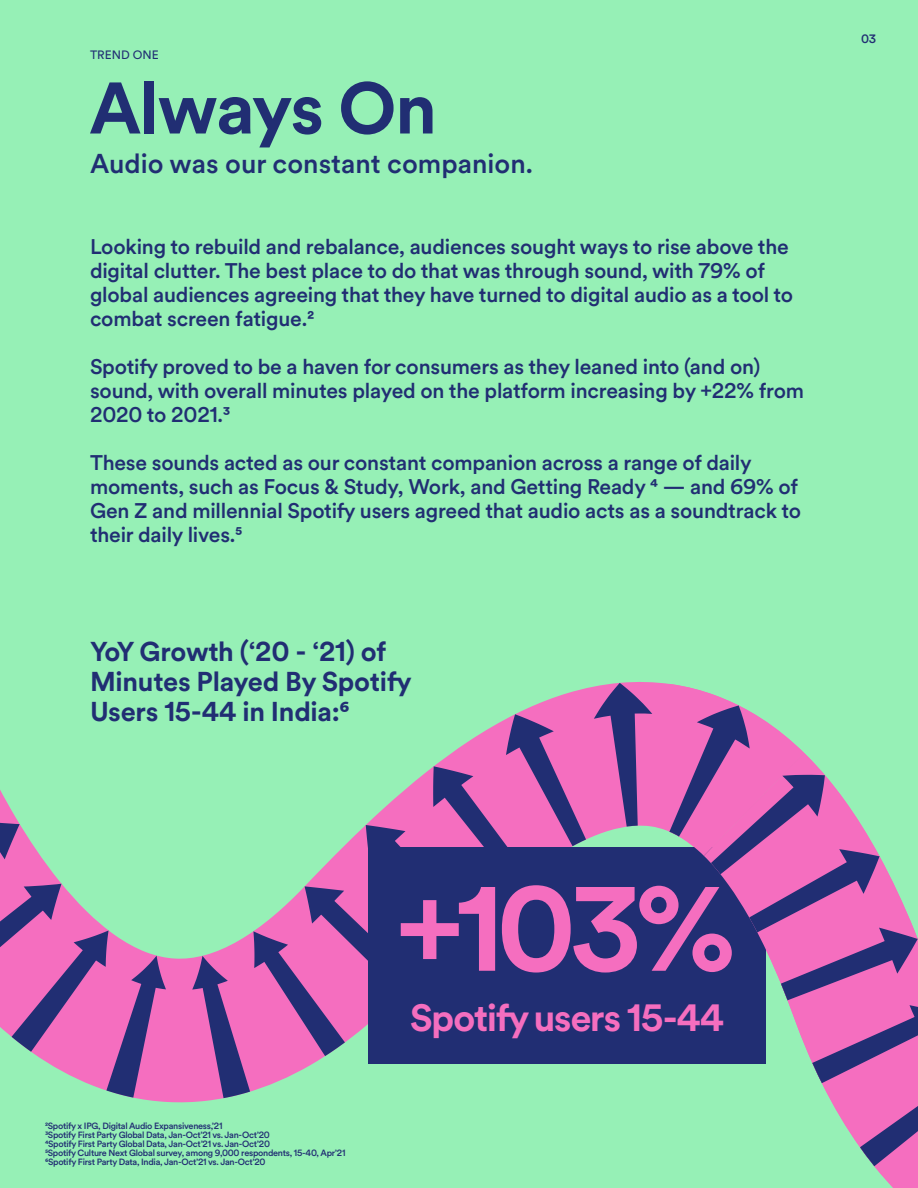
<style>
.page{position:relative;width:918px;height:1188px;background:#96f0b6}
.page>*{position:absolute;margin:0;border:0;box-sizing:border-box;transform-origin:0 0}
.t1{font:700 118.2px "Circular Spotify Head";color:#f56ebf}
.t2{font:700 72px "Circular Spotify Head";letter-spacing:-.005em;color:#212e73}
.t3{font:700 37.5px "Circular Spotify Head";letter-spacing:-.02em;color:#f56ebf}
.t4{font:700 27px/30px "Circular Spotify Text";letter-spacing:-.01em;color:#212e73}
.t5{font:500 27px "Circular Spotify Text";color:#212e73}
.t6{font:500 21px/24px "Circular Spotify Text";letter-spacing:-.01em;color:#212e73}
.t7{font:12px "Circular Spotify Text";color:#212e73}
.t8{font:500 12px "Circular Spotify Text";color:#212e73}
.t9{font:500 9px "Circular Spotify Text";letter-spacing:-.03em;color:#212e73}
</style>
<div class="page">
<svg style="left:0;top:682px;width:669px;height:421px"></svg>
<svg style="left:594px;top:683px;width:58px;height:144px;background:#a858a3"></svg>
<svg style="left:192px;top:714px;width:394px;height:384px"></svg>
<svg style="left:0;top:884px;width:166px;height:214px"></svg>
<svg style="left:0;top:821px;width:20px;height:38px"></svg>
<div style="left:369px;top:847px;width:397px;height:216px;background:#212e73"></div>
<svg style="left:669px;top:683px;width:69px;height:22px;fill:#f56ebf"></svg>
<svg style="left:874px;top:1166px;width:44px;height:22px"></svg>
<svg style="left:669px;top:705px;width:249px;height:461px"></svg>
<p class="t7" style="left:90px;top:47px;width:70px">TREND ONE</p>
<p class="t2" style="left:90px;top:59px;width:348px">Always On</p>
<p class="t5" style="left:90px;top:145px;width:444px">Audio was our constant companion.</p>
<p class="t6" style="left:90px;top:235px;width:705px">Looking to rebuild and rebalance, audiences sought ways to rise above the digital clutter. The best place to do that was through sound, with 79% of global audiences agreeing that they have turned to digital audio as a tool to combat screen fatigue.²</p>
<p class="t6" style="left:90px;top:355px;width:716px">Spotify proved to be a haven for consumers as they leaned into (and on) sound, with overall minutes played on the platform increasing by +22% from<br>2020 to 2021.³</p>
<p class="t6" style="left:90px;top:451px;width:713px">These sounds acted as our constant companion across a range of daily moments, such as Focus &amp; Study, Work, and Getting Ready ⁴ — and 69% of Gen Z and millennial Spotify users agreed that audio acts as a soundtrack to their daily lives.⁵</p>
<p class="t4" style="left:90px;top:637px;width:323px">YoY Growth (‘20 - ‘21) of<br>Minutes Played By Spotify<br>Users 15-44 in India:6</p>
<p class="t8" style="left:861px;top:31px;width:17px">03</p>
<p class="t9" style="left:45px;top:1119px;width:179px">²Spotify x IPG, Digital Audio Expansiveness,’21</p>
<p class="t9" style="left:45px;top:1128px;width:226px">³Spotify First Party Global Data, Jan-Oct’21 vs. Jan-Oct’20</p>
<p class="t9" style="left:45px;top:1137px;width:227px">⁴Spotify First Party Global Data, Jan-Oct’21 vs. Jan-Oct’20</p>
<p class="t9" style="left:45px;top:1146px;width:302px">⁵Spotify Culture Next Global survey, among 9,000 respondents, 15-40, Apr’21</p>
<p class="t9" style="left:45px;top:1155px;width:222px">6Spotify First Party Data, India, Jan-Oct’21 vs. Jan-Oct’20</p>
<p class="t1" style="left:397px;top:848px;width:340px">+103%</p>
<p class="t3" style="left:410px;top:992px;width:316px">Spotify users 15-44</p>
</div>
